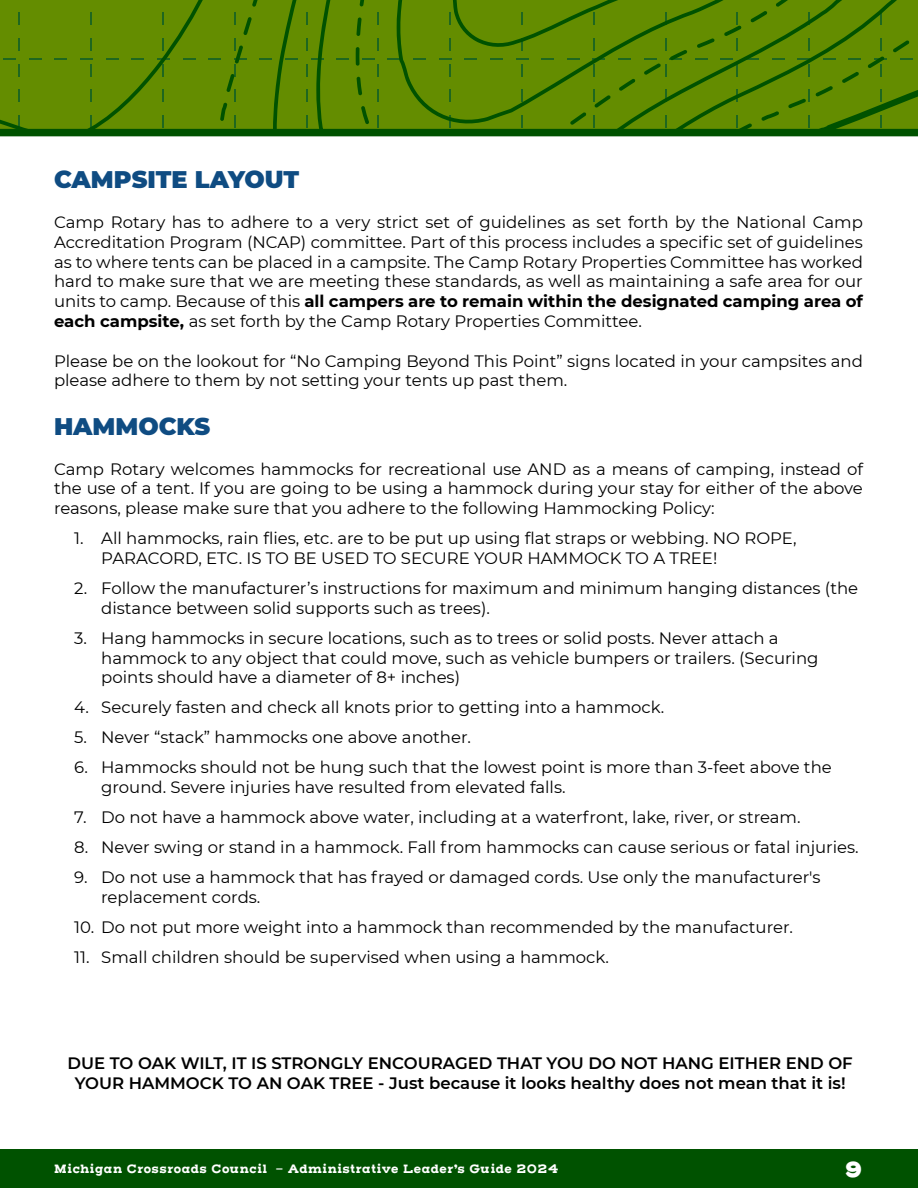
<style>
.page{position:relative;width:918px;height:1188px;background:#fff}
.page>*{position:absolute;margin:0;border:0;box-sizing:border-box;transform-origin:0 0}
.t1{font:900 24px "Montserrat";color:#0f4c82}
.t2{font:900 21px "Henderson Slab Basic";color:#fff}
.t3{font:16.5px/19.8px "Montserrat";color:#000}
.t4{font:600 16.5px/19.8px "Montserrat";color:#000;text-align:center}
.t5{font:700 12px "Henderson Slab Basic";color:#fff}
.s1{font-weight:700}
</style>
<div class="page">
<svg style="left:273px;top:0;width:43px;height:58px;background:#598600"></svg>
<svg style="left:272px;top:58px;width:44px;height:71px;background:#588601"></svg>
<svg style="left:316px;top:0;width:602px;height:129px;background:#5a8700"></svg>
<svg style="left:360px;top:0;width:6px;height:7px"></svg>
<svg style="left:356px;top:13px;width:23px;height:116px;background:#568401"></svg>
<svg style="left:393px;top:0;width:445px;height:129px;background:#5a8700"></svg>
<svg style="left:439px;top:0;width:371px;height:129px;background:#5a8700"></svg>
<div style="left:0;top:0;width:272px;height:129px;background:#648d00"></div>
<div style="left:0;top:129px;width:918px;height:7px;background:#005200"></div>
<div style="left:0;top:1149px;width:918px;height:39px;background:#005200"></div>
<h1 class="t1" style="left:54px;top:162px;width:247px">CAMPSITE LAYOUT</h1>
<p class="t3" style="left:54px;top:212px;width:811px;text-align:justify">Camp Rotary has to adhere to a very strict set of guidelines as set forth by the National Camp Accreditation Program (NCAP) committee. Part of this process includes a specific set of guidelines as to where tents can be placed in a campsite. The Camp Rotary Properties Committee has worked hard to make sure that we are meeting these standards, as well as maintaining a safe area for our units to camp. Because of this <span class="s1">all campers are to remain within the designated camping area of each campsite,</span> as set forth by the Camp Rotary Properties Committee.</p>
<p class="t3" style="left:54px;top:350px;width:810px">Please be on the lookout for “No Camping Beyond This Point” signs located in your campsites and please adhere to them by not setting your tents up past them.</p>
<h1 class="t1" style="left:54px;top:408px;width:158px">HAMMOCKS</h1>
<p class="t3" style="left:54px;top:458px;width:810px;text-align:justify">Camp Rotary welcomes hammocks for recreational use AND as a means of camping, instead of the use of a tent. If you are going to be using a hammock during your stay for either of the above reasons, please make sure that you adhere to the following Hammocking Policy:</p>
<p class="t3" style="left:101px;top:528px;width:697px;text-indent:-27px">1. All hammocks, rain flies, etc. are to be put up using flat straps or webbing. NO ROPE,<br>PARACORD, ETC. IS TO BE USED TO SECURE YOUR HAMMOCK TO A TREE!</p>
<p class="t3" style="left:101px;top:578px;width:758px;text-indent:-27px">2. Follow the manufacturer’s instructions for maximum and minimum hanging distances (the distance between solid supports such as trees).</p>
<p class="t3" style="left:101px;top:627px;width:719px;text-indent:-27px">3. Hang hammocks in secure locations, such as to trees or solid posts. Never attach a hammock to any object that could move, such as vehicle bumpers or trailers. (Securing points should have a diameter of 8+ inches)</p>
<p class="t3" style="left:74px;top:697px;width:592px">4. Securely fasten and check all knots prior to getting into a hammock.</p>
<p class="t3" style="left:74px;top:727px;width:398px">5. Never “stack” hammocks one above another.</p>
<p class="t3" style="left:101px;top:757px;width:732px;text-indent:-27px">6. Hammocks should not be hung such that the lowest point is more than 3-feet above the ground. Severe injuries have resulted from elevated falls.</p>
<p class="t3" style="left:74px;top:807px;width:728px">7. Do not have a hammock above water, including at a waterfront, lake, river, or stream.</p>
<p class="t3" style="left:74px;top:837px;width:786px">8. Never swing or stand in a hammock. Fall from hammocks can cause serious or fatal injuries.</p>
<p class="t3" style="left:101px;top:867px;width:721px;text-indent:-27px">9. Do not use a hammock that has frayed or damaged cords. Use only the manufacturer's replacement cords.</p>
<p class="t3" style="left:74px;top:917px;width:720px">10. Do not put more weight into a hammock than recommended by the manufacturer.</p>
<p class="t3" style="left:74px;top:947px;width:536px">11. Small children should be supervised when using a hammock.</p>
<p class="t4" style="left:68px;top:1052px;width:787px">DUE TO OAK WILT, IT IS STRONGLY ENCOURAGED THAT YOU DO NOT HANG EITHER END OF<br>YOUR HAMMOCK TO AN OAK TREE - Just because it looks healthy does not mean that it is!</p>
<p class="t5" style="left:54px;top:1161px;width:506px">Michigan Crossroads Council - Administrative Leader’s Guide 2024</p>
<p class="t2" style="left:845px;top:1155px;width:19px">9</p>
</div>
